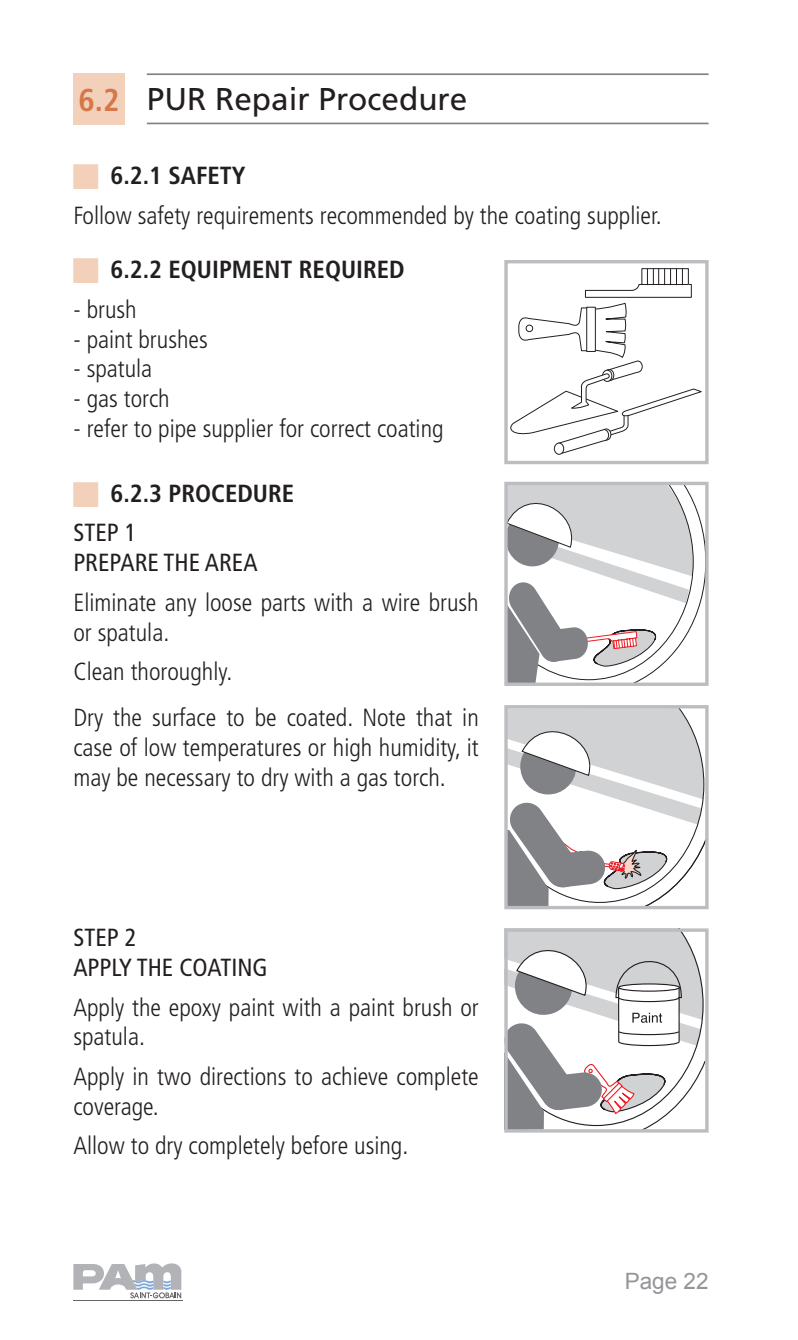
<style>
.page{position:relative;width:798px;height:1340px;background:#fff}
.page>*{position:absolute;margin:0;border:0;box-sizing:border-box;transform-origin:0 0}
.t1{font:31.5px "Frutiger";color:#231f20}
.t2{font:700 condensed 31.5px "Frutiger";color:#d47849}
.t3{font:300 condensed 24.75px/29.7px "Frutiger";color:#231f20}
.t4{font:700 condensed 24.75px "Frutiger";color:#231f20}
.t5{font:condensed 24.75px/29.7px "Frutiger";color:#231f20}
.t6{font:22.5px "Arial";color:#939598}
</style>
<div class="page">
<svg style="left:73px;top:1263px;width:108px;height:35px"></svg>
<hr style="left:73px;top:1300px;width:110px;height:1px;background:#636366">
<hr style="left:147px;top:73px;width:561px;height:2px;background:#808285">
<hr style="left:147px;top:123px;width:561px;height:1px;background:#808285">
<svg style="left:508px;top:709px;width:196px;height:196px"></svg>
<div style="left:504px;top:705px;width:204px;height:204px;border:3px solid #bcbdc0"></div>
<svg style="left:508px;top:932px;width:196px;height:196px"></svg>
<div style="left:504px;top:928px;width:204px;height:204px;border:3px solid #bcbdc0"></div>
<svg style="left:508px;top:486px;width:196px;height:196px"></svg>
<div style="left:504px;top:482px;width:204px;height:204px;border:3px solid #bcbdc0"></div>
<svg style="left:510px;top:268px;width:192px;height:187px"></svg>
<div style="left:504px;top:260px;width:204px;height:204px;border:3px solid #bcbdc0"></div>
<div style="left:73px;top:73px;width:51px;height:51px;background:#f3d0ba"></div>
<p class="t2" style="left:78px;top:81px;width:42px">6.2</p>
<p class="t1" style="left:147px;top:80px;width:322px">PUR Repair Procedure</p>
<p class="t4" style="left:110px;top:161px;width:136px">6.2.1 SAFETY</p>
<p class="t3" style="left:73px;top:201px;width:589px">Follow safety requirements recommended by the coating supplier.</p>
<p class="t4" style="left:110px;top:255px;width:296px">6.2.2 EQUIPMENT REQUIRED</p>
<p class="t3" style="left:73px;top:295px;width:65px">- brush</p>
<p class="t3" style="left:73px;top:324px;width:136px">- paint brushes</p>
<p class="t3" style="left:73px;top:354px;width:80px">- spatula</p>
<p class="t3" style="left:73px;top:384px;width:98px">- gas torch</p>
<p class="t3" style="left:73px;top:413px;width:371px">- refer to pipe supplier for correct coating</p>
<p class="t4" style="left:110px;top:478px;width:86px">6.2.3 PROCEDURE</p>
<p class="t5" style="left:73px;top:518px;width:186px">STEP 1<br>PRE PARE THE AREA</p>
<p class="t3" style="left:73px;top:587px;width:406px">Eliminate any loose parts with a wire brush or spatula.</p>
<p class="t3" style="left:73px;top:649px;width:407px;line-height:45.9px">Clean thoroughly.<br>Dry the surface to be coated. N ote that in</p>
<p class="t3" style="left:73px;top:732px;width:407px">case of low temperatures or high humidity, it may be necessary to dry with a gas torch.</p>
<p class="t5" style="left:73px;top:923px;width:196px">STEP 2<br>APPLY THE COATING</p>
<p class="t3" style="left:73px;top:992px;width:407px">Apply the epoxy paint with a paint brush or spatula.</p>
<p class="t3" style="left:73px;top:1062px;width:407px">Apply in two directions to achieve complete coverage.</p>
<p class="t3" style="left:73px;top:1131px;width:336px">Allow to dry completely before using.</p>
<p class="t6" style="left:624px;top:1266px;width:85px">Page 22</p>
</div>
